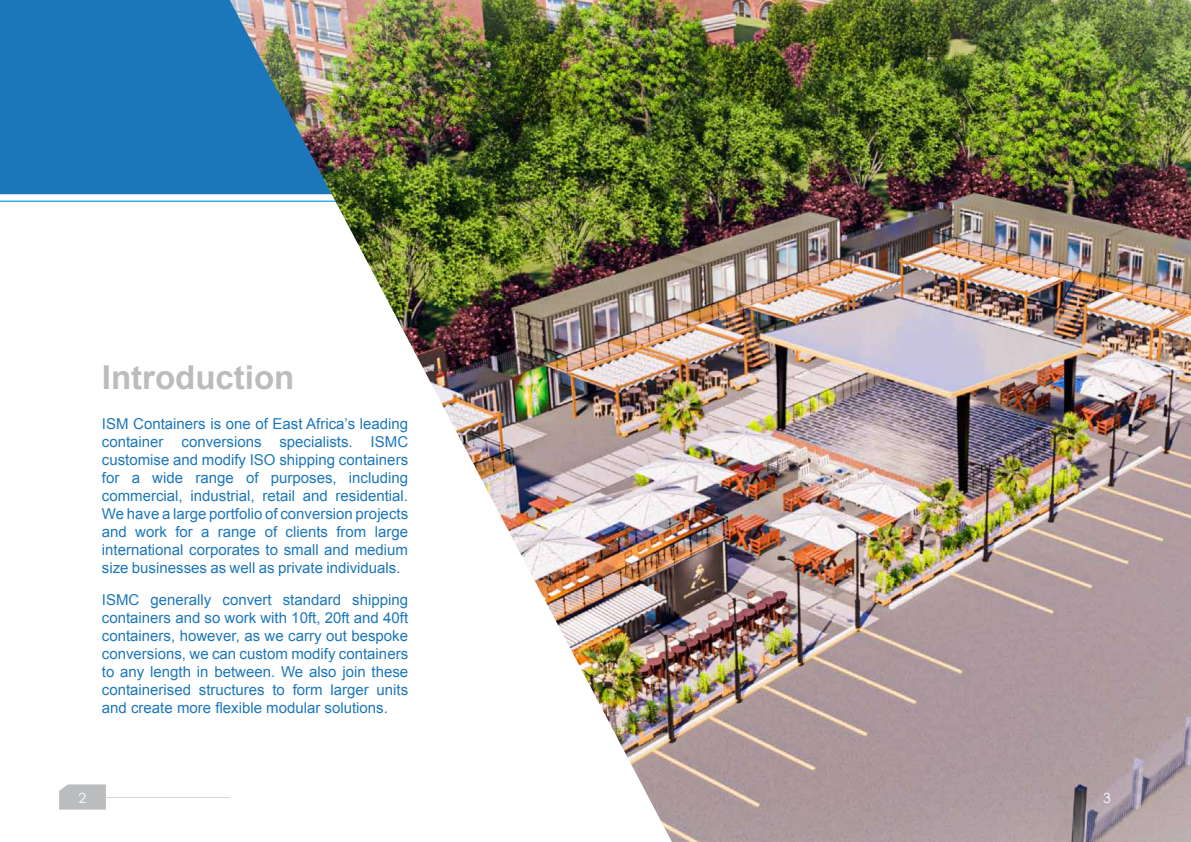
<style>
.page{position:relative;width:1191px;height:842px;background:#fff}
.page>*{position:absolute;margin:0;border:0;box-sizing:border-box;transform-origin:0 0}
.t1{font:700 33px "Arial";color:#babcbe}
.t2{font:15px/18px "Arial";color:#1c77ba;text-align:justify}
.t3{font:14px "Century Gothic";color:#fff}
</style>
<div class="page">
<div style="left:0;top:0;width:230px;height:202px;background:#1c77ba"></div>
<svg style="left:59px;top:784px;width:47px;height:26px"></svg>
<hr style="left:106px;top:796px;width:124px;height:1px;background:#d2d3d4">
<img style="left:230px;top:0;width:961px;height:842px">
<h1 class="t1" style="left:102px;top:355px;width:194px">Introduction</h1>
<p class="t2" style="left:102px;top:415px;width:308px">ISM Containers is one of East Africa’s leading container conversions specialists. ISMC customise and modify ISO shipping containers for a wide range of purposes, including commercial, industrial, retail and residential.<br>We have a large portfolio of conversion projects and work for a range of clients from large international corporates to small and medium size businesses as well as private individuals.</p>
<p class="t2" style="left:102px;top:591px;width:308px">ISMC generally convert standard shipping containers and so work with 10ft, 20ft and 40ft containers, however, as we carry out bespoke conversions, we can custom modify containers to any length in between. We also join these containerised structures to form larger units and create more flexible modular solutions.</p>
<p class="t3" style="left:79px;top:788px;width:9px">2</p>
<p class="t3" style="left:1103px;top:788px;width:9px">3</p>
</div>
